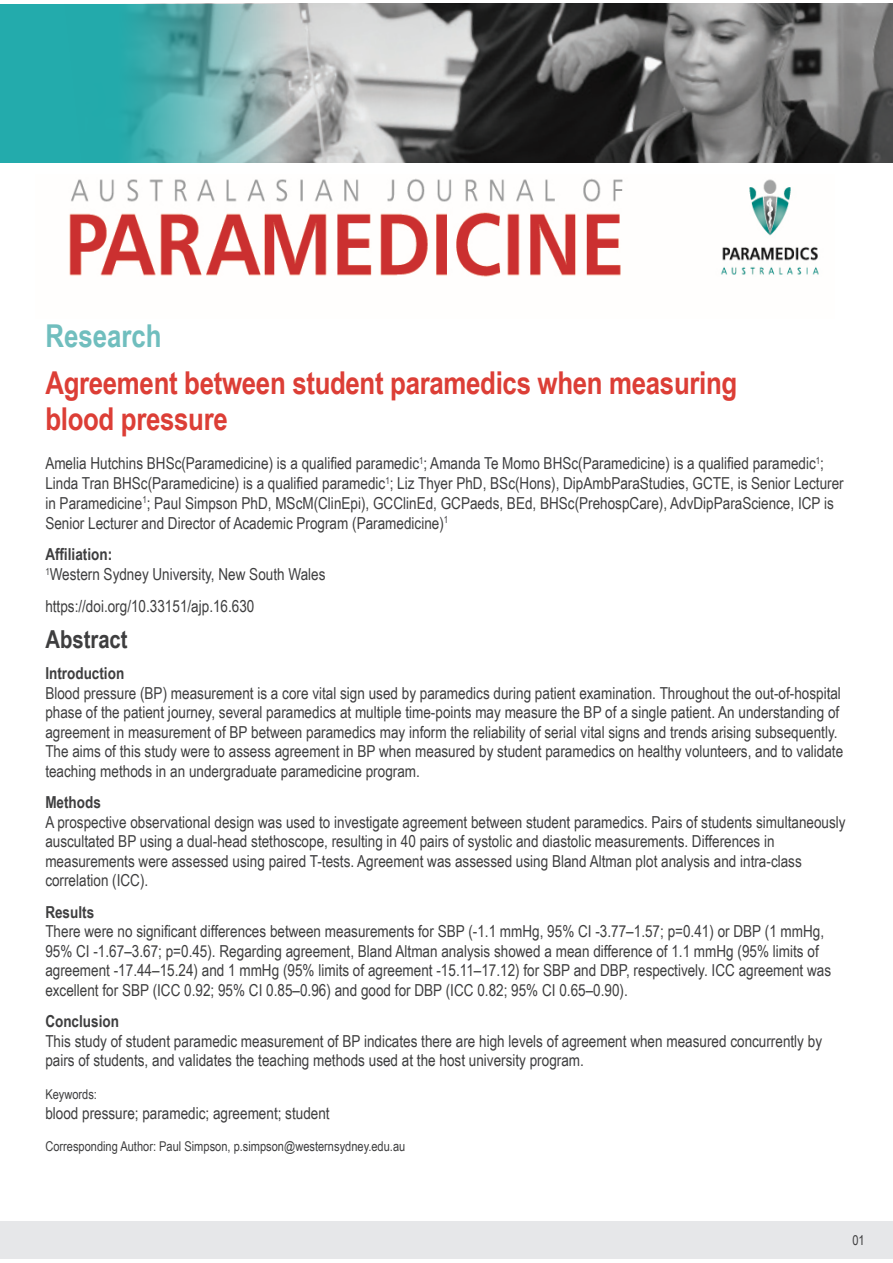
<style>
.page{position:relative;width:893px;height:1263px;background:#fff}
.page>*{position:absolute;margin:0;border:0;box-sizing:border-box;transform-origin:0 0}
.t1{font:700 31.5px/36px "Arial Narrow";letter-spacing:-.01em;color:#dc3e36}
.t2{font:700 31.5px "Arial Narrow";color:#70bebe}
.t3{font:700 24.75px "Arial Narrow";color:#3e3e3f}
.t4{font:16.5px/19.5px "Arial Narrow";color:#3e3e3f}
.t5{font:700 16.5px "Arial Narrow";color:#3e3e3f}
.t6{font:13.5px "Arial Narrow";color:#3e3e3f}
</style>
<div class="page">
<div style="left:0;top:1221px;width:893px;height:38px;background:#e6e7e9"></div>
<div style="left:0;top:4px;width:893px;height:158px;background:#23abac"></div>
<img style="left:128px;top:4px;width:765px;height:158px">
<img style="left:69px;top:178px;width:750px;height:99px">
<p class="t2" style="left:45px;top:312px;width:118px">Research</p>
<p class="t1" style="left:45px;top:363px;width:693px">Agreement between student paramedics when measuring blood pressure</p>
<p class="t4" style="left:45px;top:453px;width:800px">Amelia Hutchins BHSc(Paramedicine) is a qualified paramedic<sup>1</sup>; Amanda Te Momo BHSc(Paramedicine) is a qualified paramedic<sup>1</sup>; Linda Tran BHSc(Paramedicine) is a qualified paramedic<sup>1</sup>; Liz Thyer PhD, BSc(Hons), DipAmbParaStudies, GCTE, is Senior Lecturer in Paramedicine<sup>1</sup>; Paul Simpson PhD, MScM(ClinEpi), GCClinEd, GCPaeds, BEd, BHSc(PrehospCare), AdvDipParaScience, ICP is Senior Lecturer and Director of Academic Program (Paramedicine)<sup>1</sup></p>
<p class="t5" style="left:45px;top:542px;width:68px">Affiliation:</p>
<p class="t4" style="left:45px;top:564px;width:282px"><sup>1</sup>Western Sydney University, New South Wales</p>
<p class="t4" style="left:45px;top:596px;width:211px">https://doi.org/10.33151/ajp.16.630</p>
<p class="t3" style="left:45px;top:620px;width:84px">Abstract</p>
<p class="t5" style="left:45px;top:661px;width:80px">Introduction</p>
<p class="t4" style="left:45px;top:683px;width:799px">Blood pressure (BP) measurement is a core vital sign used by paramedics during patient examination. Throughout the out-of-hospital phase of the patient journey, several paramedics at multiple time-points may measure the BP of a single patient. An understanding of agreement in measurement of BP between paramedics may inform the reliability of serial vital signs and trends arising subsequently.<br>The aims of this study were to assess agreement in BP when measured by student paramedics on healthy volunteers, and to validate teaching methods in an undergraduate paramedicine program.</p>
<p class="t5" style="left:45px;top:790px;width:57px">Methods</p>
<p class="t4" style="left:45px;top:812px;width:802px">A prospective observational design was used to investigate agreement between student paramedics. Pairs of students simultaneously auscultated BP using a dual-head stethoscope, resulting in 40 pairs of systolic and diastolic measurements. Differences in measurements were assessed using paired T-tests. Agreement was assessed using Bland Altman plot analysis and intra-class correlation (ICC).</p>
<p class="t5" style="left:45px;top:899px;width:50px">Results</p>
<p class="t4" style="left:45px;top:921px;width:787px">There were no significant differences between measurements for SBP (-1.1 mmHg, 95% CI -3.77–1.57; p=0.41) or DBP (1 mmHg, 95% CI -1.67–3.67; p=0.45). Regarding agreement, Bland Altman analysis showed a mean difference of 1.1 mmHg (95% limits of agreement -17.44–15.24) and 1 mmHg (95% limits of agreement -15.11–17.12) for SBP and DBP, respectively. ICC agreement was excellent for SBP (ICC 0.92; 95% CI 0.85–0.96) and good for DBP (ICC 0.82; 95% CI 0.65–0.90).</p>
<p class="t5" style="left:45px;top:1009px;width:75px">Conclusion</p>
<p class="t4" style="left:45px;top:1031px;width:778px">This study of student paramedic measurement of BP indicates there are high levels of agreement when measured concurrently by pairs of students, and validates the teaching methods used at the host university program.</p>
<p class="t6" style="left:45px;top:1084px;width:53px">Keywords:</p>
<p class="t4" style="left:45px;top:1102px;width:286px">blood pressure; paramedic; agreement; student</p>
<p class="t6" style="left:45px;top:1136px;width:361px">Corresponding Author: Paul Simpson, p.simpson@westernsydney.edu.au</p>
<p class="t6" style="left:852px;top:1230px;width:14px">01</p>
</div>
